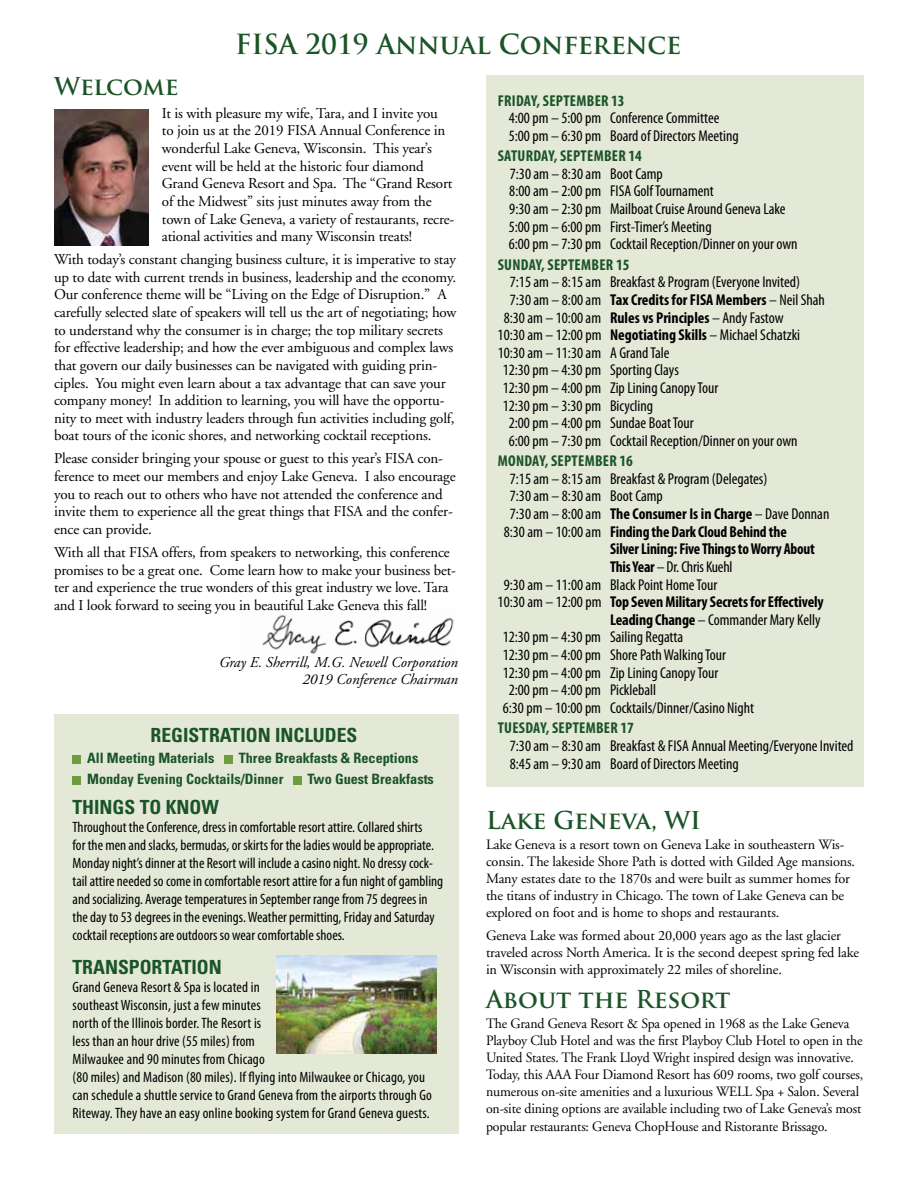
<style>
.page{position:relative;width:918px;height:1188px;background:#fff}
.page>*{position:absolute;margin:0;border:0;box-sizing:border-box;transform-origin:0 0}
.t1{font:700 27px "Trajan Pro";color:#1a5427}
.t2{font:700 24px "Trajan Pro";color:#1a5427}
.t3{font:700 condensed 19.5px "Univers LT Std";color:#1a5427}
.t4{font:condensed 15.75px/17.5px "Myriad Pro";color:#000}
.t5{font:700 condensed 15.75px "Myriad Pro";letter-spacing:-.01em;color:#000}
.t6{font:700 condensed 15.75px "Myriad Pro";letter-spacing:.02em;color:#1a5427}
.t7{font:15px/17.7px "Adobe Garamond";letter-spacing:-.01em;color:#000}
.t8{font:condensed 15px/18px "Myriad Pro";color:#000}
.t9{font:italic 15px/17.7px "Adobe Garamond";color:#000;text-align:right}
.t10{font:14.25px/17.1px "Adobe Garamond";letter-spacing:-.01em;color:#000}
.t11{font:700 condensed 14.25px/20.9px "Univers LT Std";color:#1a5427}
.s1{font-weight:400}
.s2{font-weight:700}
</style>
<div class="page">
<img style="left:262px;top:614px;width:192px;height:40px">
<div style="left:486px;top:76px;width:378px;height:711px;background:#e3e8d7"></div>
<div style="left:54px;top:715px;width:404px;height:419px;background:#e3e8d7"></div>
<div style="left:73px;top:755px;width:8px;height:8px;background:#6d9d3e"></div>
<div style="left:224px;top:755px;width:8px;height:8px;background:#6d9d3e"></div>
<div style="left:73px;top:776px;width:8px;height:8px;background:#6d9d3e"></div>
<div style="left:293px;top:776px;width:8px;height:8px;background:#6d9d3e"></div>
<img style="left:276px;top:956px;width:161px;height:98px">
<img style="left:54px;top:110px;width:94px;height:135px">
<h1 class="t1" style="left:235px;top:28px;width:448px">FISA 2019 Annual Conference</h1>
<h2 class="t2" style="left:54px;top:71px;width:126px">Welcome</h2>
<p class="t7" style="left:162px;top:105px;width:294px">It is with pleasure my wife, Tara, and I invite you<br>to join us at the 2019 FISA Annual Conference in wonderful Lake Geneva, Wisconsin. This year’s event will be held at the historic four diamond Grand Geneva Resort and Spa. The “Grand Resort of the Midwest” sits just minutes away from the town of Lake Geneva, a variety of restaurants, recre&shy;ational activities and many Wisconsin treats!</p>
<p class="t7" style="left:54px;top:251px;width:404px">With today’s constant changing business culture, it is imperative to stay up to date with current trends in business, leadership and the economy.<br>Our conference theme will be “Living on the Edge of Disruption.” A carefully selected slate of speakers will tell us the art of negotiating; how to understand why the consumer is in charge; the top military secrets for effective leadership; and how the ever ambiguous and complex laws that govern our daily businesses can be navigated with guiding prin&shy;ciples. You might even learn about a tax advantage that can save your company money! In addition to learning, you will have the opportu&shy;nity to meet with industry leaders through fun activities including golf, boat tours of the iconic shores, and networking cocktail receptions.</p>
<p class="t7" style="left:54px;top:450px;width:403px">Please consider bringing your spouse or guest to this year’s FISA con&shy;ference to meet our members and enjoy Lake Geneva. I also encourage you to reach out to others who have not attended the conference and invite them to experience all the great things that FISA and the confer&shy;ence can provide.</p>
<p class="t7" style="left:54px;top:544px;width:403px">With all that FISA offers, from speakers to networking, this conference promises to be a great one. Come learn how to make your business bet&shy;ter and experience the true wonders of this great industry we love. Tara and I look forward to seeing you in beautiful Lake Geneva this fall!</p>
<p class="t9" style="left:219px;top:654px;width:241px">Gray E. Sherrill, M.G. Newell Corporation<br>2019 Conference Chairman</p>
<h3 class="t3" style="left:151px;top:724px;width:208px">REGISTRATION INCLUDES</h3>
<p class="t11" style="left:87px;top:748px;width:129px">All Meeting Materials</p>
<p class="t11" style="left:87px;top:748px;width:333px;text-indent:152px">Three Breakfasts &amp; Receptions<br>Monday Evening Cocktails/Dinner</p>
<p class="t11" style="left:308px;top:769px;width:128px">Two Guest Breakfasts</p>
<h3 class="t3" style="left:73px;top:795px;width:148px">THINGS TO KNOW</h3>
<p class="t8" style="left:73px;top:818px;width:372px">Throughout the Conference, dress in comfortable resort attire. Collared shirts<br>for the men and slacks, bermudas, or skirts for the ladies would be appropriate.<br>Monday night’s dinner at the Resort will include a casino night. No dressy cock&shy;tail attire needed so come in comfortable resort attire for a fun night of gambling and socializing. Average temperatures in September range from 75 degrees in the day to 53 degrees in the evenings. Weather permitting, Friday and Saturday cocktail receptions are outdoors so wear comfortable shoes.</p>
<h3 class="t3" style="left:73px;top:955px;width:151px">TRANSPORTATION</h3>
<p class="t8" style="left:73px;top:979px;width:361px">Grand Geneva Resort &amp; Spa is located in<br>southeast Wisconsin, just a few minutes<br>north of the Illinois border. The Resort is<br>less than an hour drive (55 miles) from<br>Milwaukee and 90 minutes from Chicago<br>(80 miles) and Madison (80 miles). If flying into Milwaukee or Chicago, you can schedule a shuttle service to Grand Geneva from the airports through Go Riteway. They have an easy online booking system for Grand Geneva guests.</p>
<p class="t6" style="left:498px;top:92px;width:128px">FRIDAY, SEPTEMBER 13</p>
<p class="t4" style="left:509px;top:110px;width:232px">4:00 pm – 5:00 pm Conference Committee<br>5:00 pm – 6:30 pm Board of Directors Meeting</p>
<p class="t6" style="left:498px;top:147px;width:146px">SATURDAY, SEPTEMBER 14</p>
<p class="t4" style="left:509px;top:165px;width:290px">7:30 am – 8:30 am Boot Camp<br>8:00 am – 2:00 pm FISA Golf Tournament<br>9:30 am – 2:30 pm Mailboat Cruise Around Geneva Lake 5:00 pm – 6:00 pm First-Timer’s Meeting<br>6:00 pm – 7:30 pm Cocktail Reception/Dinner on your own</p>
<p class="t6" style="left:498px;top:256px;width:133px">SUNDAY, SEPTEMBER 15</p>
<p class="t4" style="left:510px;top:274px;width:292px">7:15 am – 8:15 am Breakfast &amp; Program (Everyone Invited)</p>
<p class="t5" style="left:510px;top:291px;width:317px"><span class="s1">7:30 am – 8:00 am</span> Tax Credits for FISA Members <span class="s1">– Neil Shah</span></p>
<p class="t4" style="left:504px;top:309px;width:281px">8:30 am – 10:00 am <span class="s2">Rules vs Principles</span> – Andy Fastow</p>
<p class="t4" style="left:498px;top:326px;width:304px">10:30 am – 12:00 pm <span class="s2">Negotiating Skills</span> – Michael Schatzki</p>
<p class="t4" style="left:498px;top:344px;width:173px">10:30 am – 11:30 am A Grand Tale</p>
<p class="t4" style="left:503px;top:362px;width:178px">12:30 pm – 4:30 pm Sporting Clays</p>
<p class="t4" style="left:503px;top:379px;width:217px">12:30 pm – 4:00 pm Zip Lining Canopy Tour</p>
<p class="t4" style="left:503px;top:397px;width:152px">12:30 pm – 3:30 pm Bicycling</p>
<p class="t4" style="left:509px;top:415px;width:187px">2:00 pm – 4:00 pm Sundae Boat Tour</p>
<p class="t4" style="left:509px;top:432px;width:290px">6:00 pm – 7:30 pm Cocktail Reception/Dinner on your own</p>
<p class="t6" style="left:498px;top:452px;width:137px">MONDAY, SEPTEMBER 16</p>
<p class="t4" style="left:510px;top:470px;width:259px">7:15 am – 8:15 am Breakfast &amp; Program (Delegates)</p>
<p class="t4" style="left:510px;top:488px;width:154px">7:30 am – 8:30 am Boot Camp</p>
<p class="t4" style="left:510px;top:505px;width:321px">7:30 am – 8:00 am <span class="s2">The Consumer Is in Charge</span> – Dave Donnan</p>
<p class="t5" style="left:504px;top:523px;width:284px"><span class="s1">8:30 am – 10:00 am</span> Finding the Dark Cloud Behind the</p>
<p class="t5" style="left:610px;top:540px;width:206px">Silver Lining: Five Things to Worry About</p>
<p class="t4" style="left:610px;top:558px;width:124px"><span class="s2">This Year</span> – Dr. Chris Kuehl</p>
<p class="t4" style="left:504px;top:576px;width:215px">9:30 am – 11:00 am Black Point Home Tour</p>
<p class="t5" style="left:498px;top:593px;width:328px"><span class="s1">10:30 am – 12:00 pm</span> Top Seven Military Secrets for Effectively</p>
<p class="t4" style="left:610px;top:611px;width:212px"><span class="s2">Leading Change</span> – Commander Mary Kelly</p>
<p class="t4" style="left:503px;top:629px;width:182px">12:30 pm – 4:30 pm Sailing Regatta</p>
<p class="t4" style="left:503px;top:646px;width:225px">12:30 pm – 4:00 pm Shore Path Walking Tour</p>
<p class="t4" style="left:503px;top:664px;width:217px">12:30 pm – 4:00 pm Zip Lining Canopy Tour</p>
<p class="t4" style="left:509px;top:682px;width:149px">2:00 pm – 4:00 pm Pickleball</p>
<p class="t4" style="left:503px;top:699px;width:253px">6:30 pm – 10:00 pm Cocktails/Dinner/Casino Night</p>
<p class="t6" style="left:498px;top:719px;width:138px">TUESDAY, SEPTEMBER 17</p>
<p class="t4" style="left:510px;top:737px;width:345px">7:30 am – 8:30 am Breakfast &amp; FISA Annual Meeting/Everyone Invited<br>8:45 am – 9:30 am Board of Directors Meeting</p>
<h2 class="t2" style="left:486px;top:805px;width:217px">Lake Geneva, WI</h2>
<p class="t10" style="left:486px;top:836px;width:371px">Lake Geneva is a resort town on Geneva Lake in southeastern Wis&shy;consin. The lakeside Shore Path is dotted with Gilded Age mansions.<br>Many estates date to the 1870s and were built as summer homes for the titans of industry in Chicago. The town of Lake Geneva can be explored on foot and is home to shops and restaurants.</p>
<p class="t10" style="left:486px;top:927px;width:375px">Geneva Lake was formed about 20,000 years ago as the last glacier traveled across North America. It is the second deepest spring fed lake in Wisconsin with approximately 22 miles of shoreline.</p>
<h2 class="t2" style="left:486px;top:985px;width:246px">About the Resort</h2>
<p class="t10" style="left:486px;top:1015px;width:379px">The Grand Geneva Resort &amp; Spa opened in 1968 as the Lake Geneva Playboy Club Hotel and was the first Playboy Club Hotel to open in the United States. The Frank Lloyd Wright inspired design was innovative.<br>Today, this AAA Four Diamond Resort has 609 rooms, two golf courses, numerous on-site amenities and a luxurious WELL Spa + Salon. Several on-site dining options are available including two of Lake Geneva’s most popular restaurants: Geneva ChopHouse and Ristorante Brissago.</p>
</div>
